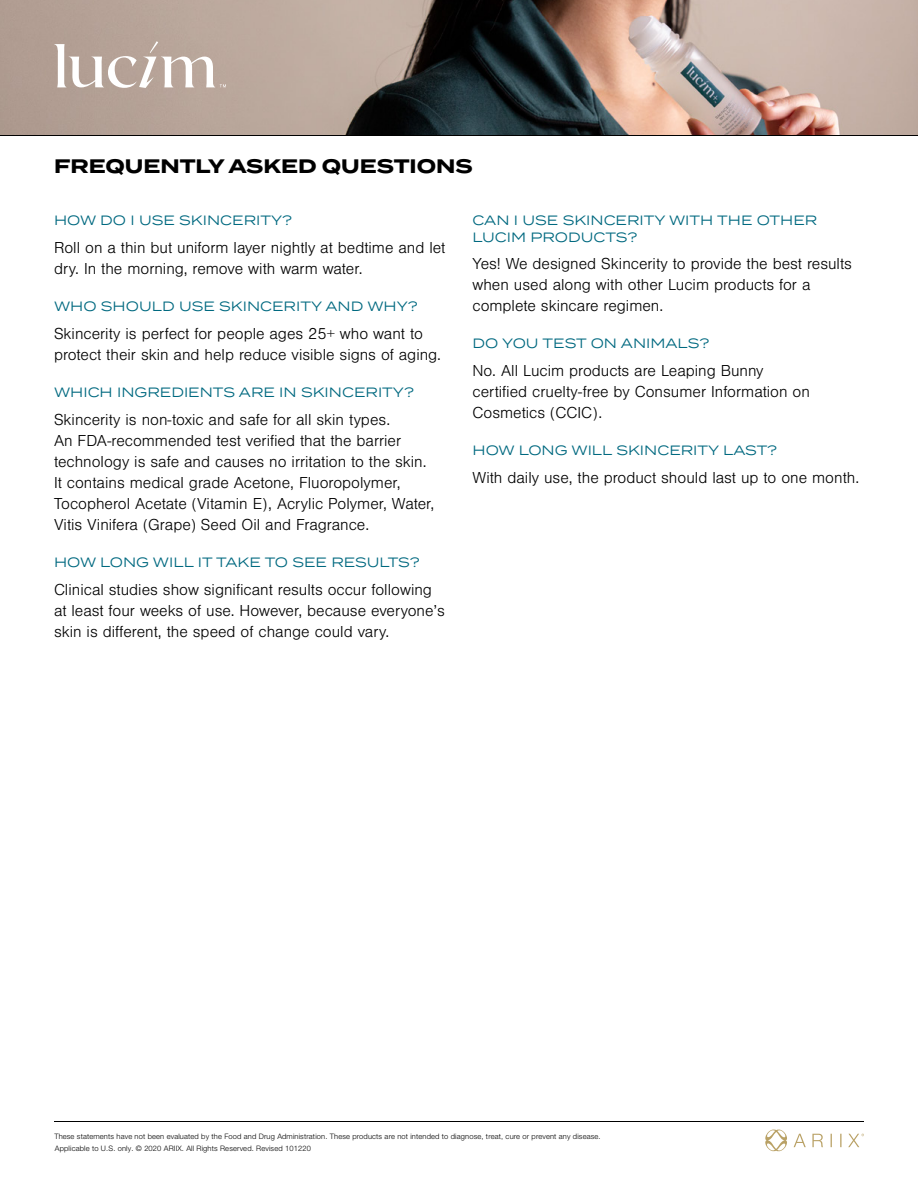
<style>
.page{position:relative;width:918px;height:1188px;background:#fff}
.page>*{position:absolute;margin:0;border:0;box-sizing:border-box;transform-origin:0 0}
.t1{font:700 19.5px "Termina";color:#000}
.t2{font:300 16.5px/21px "Nimbus San";color:#000}
.t3{font:13.5px/16.2px "Termina";color:#006980}
.t4{font:300 7.5px/12px "Helvetica Neue LT Pro";letter-spacing:.02em;color:#000}
</style>
<div class="page">
<hr style="left:54px;top:1121px;width:810px;height:1px;background:#000">
<svg style="left:765px;top:1129px;width:99px;height:22px"></svg>
<img style="left:0;top:0;width:918px;height:135px">
<hr style="left:0;top:135px;width:918px;height:1px;background:#000">
<svg style="left:54px;top:41px;width:172px;height:47px"></svg>
<p class="t1" style="left:54px;top:152px;width:420px">FREQUENTLY ASKED QUESTIONS</p>
<p class="t3" style="left:54px;top:212px;width:240px">HOW DO I USE SKINCERITY?</p>
<p class="t2" style="left:54px;top:238px;width:393px">Roll on a thin but uniform layer nightly at bedtime and let dry. In the morning, remove with warm water.</p>
<p class="t3" style="left:54px;top:298px;width:365px">WHO SHOULD USE SKINCERITY AND WHY?</p>
<p class="t2" style="left:54px;top:324px;width:389px">Skincerity is perfect for people ages 25+ who want to protect their skin and help reduce visible signs of aging.</p>
<p class="t3" style="left:54px;top:384px;width:362px">WHICH INGREDIENTS ARE IN SKINCERITY?</p>
<p class="t2" style="left:54px;top:409px;width:382px">Skincerity is non-toxic and safe for all skin types.<br>An FDA-recommended test verified that the barrier technology is safe and causes no irritation to the skin.<br>It contains medical grade Acetone, Fluoropolymer, Tocopherol Acetate (Vitamin E), Acrylic Polymer, Water, Vitis Vinifera (Grape) Seed Oil and Fragrance.</p>
<p class="t3" style="left:54px;top:554px;width:367px">HOW LONG WILL IT TAKE TO SEE RESULTS?</p>
<p class="t2" style="left:54px;top:579px;width:392px">Clinical studies show significant results occur following at least four weeks of use. However, because everyone’s skin is different, the speed of change could vary.</p>
<p class="t3" style="left:472px;top:212px;width:346px">CAN I USE SKINCERITY WITH THE OTHER<br>LUCIM PRODUCTS?</p>
<p class="t2" style="left:472px;top:254px;width:381px">Yes! We designed Skincerity to provide the best results when used along with other Lucim products for a complete skincare regimen.</p>
<p class="t3" style="left:472px;top:335px;width:238px">DO YOU TEST ON ANIMALS?</p>
<p class="t2" style="left:472px;top:361px;width:339px">No. All Lucim products are Leaping Bunny certified cruelty-free by Consumer Information on<br>Cosmetics (CCIC).</p>
<p class="t3" style="left:472px;top:442px;width:306px">HOW LONG WILL SKINCERITY LAST?</p>
<p class="t2" style="left:472px;top:468px;width:388px">With daily use, the product should last up to one month.</p>
<p class="t4" style="left:54px;top:1131px;width:548px">These statements have not been evaluated by the Food and Drug Administration. These products are not intended to diagnose, treat, cure or prevent any disease.<br>Applicable to U.S. only. © 2020 ARIIX. All Rights Reserved. Revised 101220</p>
</div>
